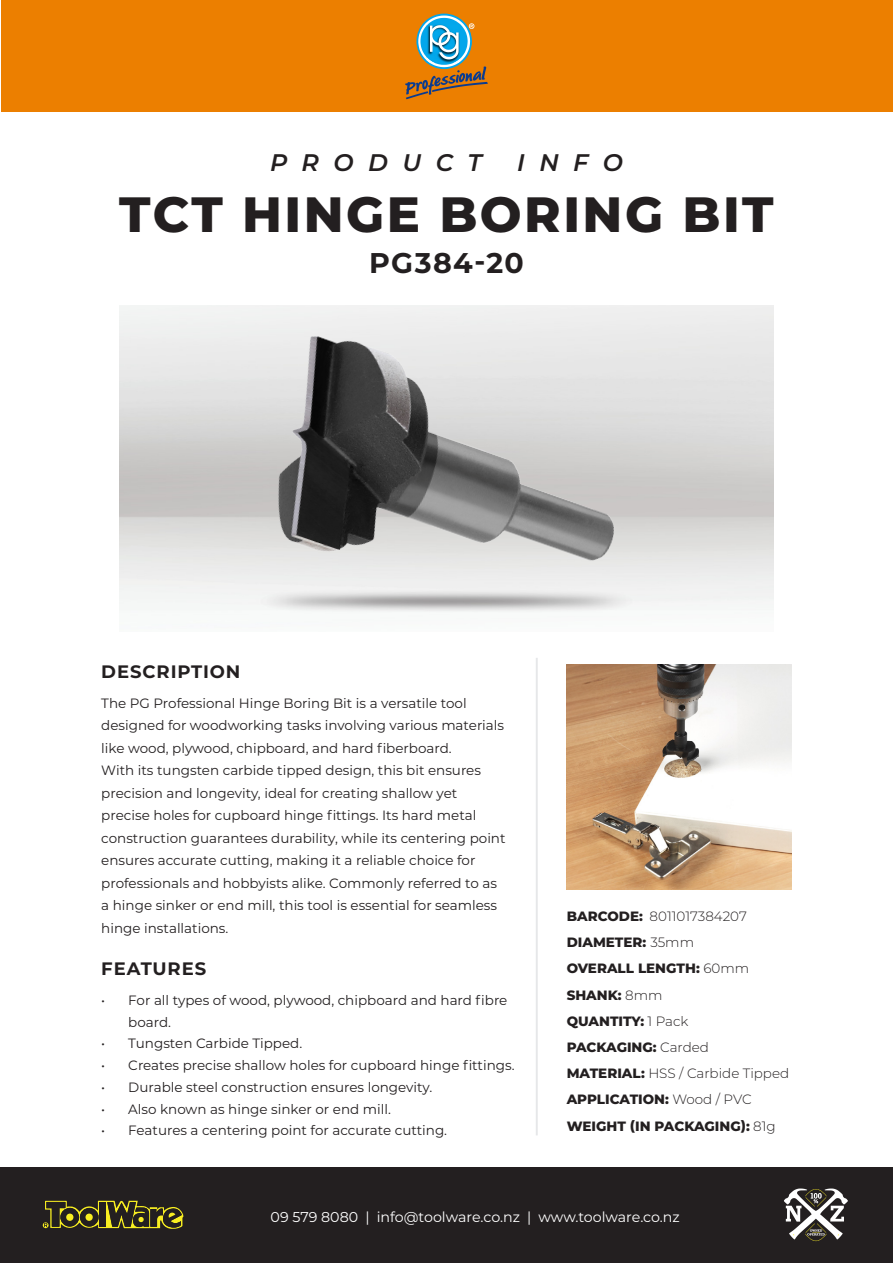
<style>
.page{position:relative;width:893px;height:1263px;background:#fff}
.page>*{position:absolute;margin:0;border:0;box-sizing:border-box;transform-origin:0 0}
.t1{font:800 49.5px "Montserrat";letter-spacing:.05em;color:#231f20}
.t2{font:700 28.5px "Montserrat";letter-spacing:.05em;color:#231f20}
.t3{font:italic 600 24px "Montserrat";letter-spacing:.6em;color:#231f20}
.t4{font:700 18px "Montserrat";letter-spacing:.05em;color:#231f20}
.t5{font:14.25px "Montserrat";color:#fff}
.Body_Text{font:13.5px/22.5px "Montserrat";color:#231f20}
.Specifications{font:800 13.5px "Montserrat";color:#231f20}
.Specifications-2{font:300 13.5px "Montserrat";color:#231f20}
.s1{font-weight:800}
.s2{font-weight:300}
</style>
<div class="page">
<div style="left:0;top:1167px;width:893px;height:96px;background:#231f20"></div>
<svg style="left:43px;top:1200px;width:141px;height:29px"></svg>
<svg style="left:784px;top:1188px;width:64px;height:53px"></svg>
<div style="left:1px;top:1px;width:891px;height:111px;background:#ec7f00"></div>
<svg style="left:405px;top:16px;width:83px;height:83px"></svg>
<hr style="left:536px;top:658px;width:2px;height:477px;background:#e6e7e9">
<img style="left:227px;top:305px;width:439px;height:326px">
<img style="left:567px;top:664px;width:225px;height:225px">
<p class="t3" style="left:270px;top:145px;width:213px">PRODUCT</p>
<p class="t3" style="left:517px;top:145px;width:107px">INFO</p>
<p class="t1" style="left:119px;top:178px;width:656px">TCT HINGE BORING BIT</p>
<p class="t2" style="left:369px;top:243px;width:156px">PG384-20</p>
<p class="t4" style="left:101px;top:659px;width:141px">DESCRIPTION</p>
<p class="Body_Text" style="left:101px;top:691px;width:406px">The PG Professional Hinge Boring Bit is a versatile tool designed for woodworking tasks involving various materials like wood, plywood, chipboard, and hard fiberboard.<br>With its tungsten carbide tipped design, this bit ensures precision and longevity, ideal for creating shallow yet precise holes for cupboard hinge fittings. Its hard metal construction guarantees durability, while its centering point ensures accurate cutting, making it a reliable choice for professionals and hobbyists alike. Commonly referred to as a hinge sinker or end mill, this tool is essential for seamless hinge installations.</p>
<p class="t4" style="left:101px;top:956px;width:106px">FEATURES</p>
<p class="Body_Text" style="left:128px;top:989px;width:381px;line-height:21.8px;text-indent:-27px">• For all types of wood, plywood, chipboard and hard fibre board.</p>
<p class="Body_Text" style="left:101px;top:1032px;width:202px">• Tungsten Carbide Tipped.</p>
<p class="Body_Text" style="left:101px;top:1054px;width:415px">• Creates precise shallow holes for cupboard hinge fittings.</p>
<p class="Body_Text" style="left:101px;top:1075px;width:332px">• Durable steel construction ensures longevity.</p>
<p class="Body_Text" style="left:101px;top:1097px;width:291px">• Also known as hinge sinker or end mill.</p>
<p class="Body_Text" style="left:101px;top:1119px;width:347px">• Features a centering point for accurate cutting.</p>
<p class="Specifications-2" style="left:567px;top:907px;width:182px"><span class="s1">BARCODE:</span> 8011017384207</p>
<p class="Specifications" style="left:567px;top:932px;width:129px">DIAMETER: <span class="s2">35mm</span></p>
<p class="Specifications" style="left:567px;top:959px;width:184px">OVERALL LENGTH: <span class="s2">60mm</span></p>
<p class="Specifications" style="left:567px;top:985px;width:97px">SHANK: <span class="s2">8mm</span></p>
<p class="Specifications" style="left:567px;top:1011px;width:123px">QUANTITY: <span class="s2">1 Pack</span></p>
<p class="Specifications" style="left:567px;top:1037px;width:144px">PACKAGING: <span class="s2">Carded</span></p>
<p class="Specifications-2" style="left:567px;top:1064px;width:224px"><span class="s1">MATERIAL:</span> HSS / Carbide Tipped</p>
<p class="Specifications" style="left:567px;top:1090px;width:187px">APPLICATION: <span class="s2">Wood / PVC</span></p>
<p class="Specifications" style="left:567px;top:1116px;width:211px">WEIGHT (IN PACKAGING): <span class="s2">81g</span></p>
<p class="t5" style="left:271px;top:1207px;width:411px">09 579 8080 | info@toolware.co.nz | www.toolware.co.nz</p>
</div>
